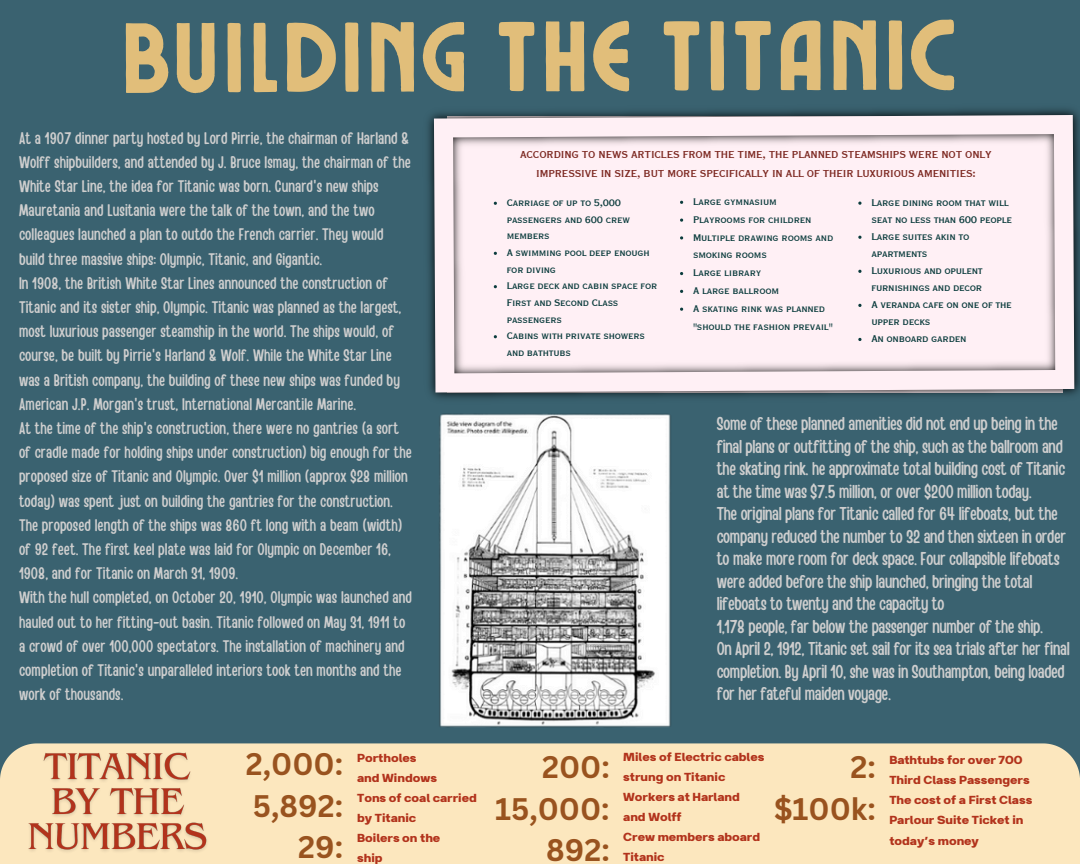
<style>
.page{position:relative;width:1080px;height:864px;background:#3a6270}
.page>*{position:absolute;margin:0;border:0;box-sizing:border-box;transform-origin:0 0}
.t1{font:99.15px "Ayr Lucidity Condensed";color:#e1be7a}
.t2{font:700 30.3px/41.7px "Canva Sans";color:#99531f;text-align:right}
.t3{font:18.45px/22.5px "Handy Casual Condensed";letter-spacing:-.02em;color:#cecece}
.t4{font:16.65px/24.2px "Handy Casual Condensed";letter-spacing:.005em;color:#cecece}
.t5{font:700 13.95px/20.2px "Breul Grotesk A";color:#b2331c}
.t6{font:13.2px/19.6px "Copperplate Gothic LT Pro 30 BC";letter-spacing:-.01em;color:#7d2922;text-align:center}
.t7{font:12.75px/17.1px "Copperplate Gothic LT Pro 30 BC";letter-spacing:-.025em;color:#0b3c3d}
.t8{font:12.6px/17.9px "Copperplate Gothic LT Pro 30 BC";letter-spacing:-.015em;color:#0b3c3d}
.t9{font:12.45px/16.6px "Copperplate Gothic LT Pro 30 BC";letter-spacing:-.02em;color:#0b3c3d}
</style>
<div class="page">
<img style="left:428px;top:108px;width:652px;height:291px">
<svg style="left:434px;top:115px;width:640px;height:278px;background:#f7e9ee"></svg>
<svg style="left:680px;top:236px;width:3px;height:4px"></svg>
<svg style="left:858px;top:202px;width:4px;height:3px"></svg>
<svg style="left:858px;top:236px;width:4px;height:3px"></svg>
<svg style="left:858px;top:270px;width:4px;height:3px"></svg>
<svg style="left:858px;top:304px;width:4px;height:3px"></svg>
<svg style="left:858px;top:338px;width:4px;height:3px"></svg>
<div style="left:0;top:743px;width:1080px;height:121px;background:#fce7be"></div>
<img style="left:22px;top:747px;width:193px;height:115px">
<img style="left:439px;top:413px;width:231px;height:315px">
<h4 class="t1" style="left:121px;top:-8px;width:833px">BUILDING THE TITANIC</h4>
<h1 class="t4" style="left:19px;top:125px;width:395px">At a 1907 dinner party hosted by Lord Pirrie, the chairman of Harland &amp; Wolff shipbuilders, and attended by J. Bruce Ismay, the chairman of the White Star Line, the idea for Titanic was born. Cunard's new ships Mauretania and Lusitania were the talk of the town, and the two colleagues launched a plan to outdo the French carrier. They would build three massive ships: Olympic, Titanic, and Gigantic.<br>In 1908, the British White Star Lines announced the construction of Titanic and its sister ship, Olympic. Titanic was planned as the largest, most luxurious passenger steamship in the world. The ships would, of course, be built by Pirrie's Harland &amp; Wolf. While the White Star Line was a British company, the building of these new ships was funded by American J.P. Morgan's trust, International Mercantile Marine.<br>At the time of the ship's construction, there were no gantries (a sort of cradle made for holding ships under construction) big enough for the proposed size of Titanic and Olympic. Over $1 million (approx $28 million today) was spent just on building the gantries for the construction.<br>The proposed length of the ships was 860 ft long with a beam (width) of 92 feet. The first keel plate was laid for Olympic on December 16, 1908, and for Titanic on March 31, 1909.<br>With the hull completed, on October 20, 1910, Olympic was launched and hauled out to her fitting-out basin. Titanic followed on May 31, 1911 to a crowd of over 100,000 spectators. The installation of machinery and completion of Titanic's unparalleled interiors took ten months and the work of thousands.</h1>
<h5 class="t6" style="left:520px;top:145px;width:473px">ACCORDING TO NEWS ARTICLES FROM THE TIME, THE PLANNED STEAMSHIPS WERE NOT ONLY<br>IMPRESSIVE IN SIZE, BUT MORE SPECIFICALLY IN ALL OF THEIR LUXURIOUS AMENITIES:</h5>
<p class="t9" style="left:507px;top:195px;width:125px">Carriage of up to 5,000 passengers and 600 crew members</p>
<p class="t9" style="left:507px;top:245px;width:144px">A swimming pool deep enough for diving</p>
<p class="t9" style="left:507px;top:278px;width:152px">Large deck and cabin space for<br>First and Second Class passengers</p>
<p class="t9" style="left:507px;top:328px;width:140px">Cabins with private showers and bathtubs</p>
<p class="t8" style="left:693px;top:193px;width:85px">Large gymnasium</p>
<p class="t8" style="left:693px;top:211px;width:120px">Playrooms for children</p>
<p class="t8" style="left:693px;top:229px;width:142px">Multiple drawing rooms and smoking rooms</p>
<p class="t8" style="left:693px;top:264px;width:70px">Large library</p>
<p class="t8" style="left:693px;top:282px;width:88px">A large ballroom</p>
<p class="t8" style="left:693px;top:300px;width:141px">A skating rink was planned "should the fashion prevail"</p>
<p class="t7" style="left:872px;top:194px;width:142px">Large dining room that will seat no less than 600 people</p>
<p class="t7" style="left:872px;top:228px;width:99px">Large suites akin to apartments</p>
<p class="t7" style="left:872px;top:263px;width:113px">Luxurious and opulent furnishings and decor</p>
<p class="t7" style="left:872px;top:297px;width:142px">A veranda cafe on one of the upper decks</p>
<p class="t7" style="left:872px;top:331px;width:96px">An onboard garden</p>
<p class="t3" style="left:717px;top:412px;width:354px">Some of these planned amenities did not end up being in the final plans or outfitting of the ship, such as the ballroom and the skating rink. he approximate total building cost of Titanic at the time was $7.5 million, or over $200 million today.<br>The original plans for Titanic called for 64 lifeboats, but the company reduced the number to 32 and then sixteen in order to make more room for deck space. Four collapsible lifeboats were added before the ship launched, bringing the total lifeboats to twenty and the capacity to<br>1,178 people, far below the passenger number of the ship.<br>On April 2, 1912, Titanic set sail for its sea trials after her final completion. By April 10, she was in Southampton, being loaded for her fateful maiden voyage.</p>
<h6 class="t5" style="left:623px;top:745px;width:143px">Miles of Electric cables strung on Titanic</h6>
<h3 class="t5" style="left:623px;top:785px;width:118px">Workers at Harland and Wolff</h3>
<h6 class="t5" style="left:623px;top:825px;width:138px">Crew members aboard<br>Titanic</h6>
<p class="t2" style="left:246px;top:743px;width:99px">2,000:<br>5,892:<br>29:</p>
<h4 class="t2" style="left:495px;top:746px;width:116px">200:<br>15,000:<br>892:</h4>
<p class="t2" style="left:774px;top:746px;width:103px">2: $100k:</p>
<h3 class="t5" style="left:357px;top:746px;width:81px">Portholes and Windows</h3>
<h6 class="t5" style="left:357px;top:786px;width:121px">Tons of coal carried by Titanic</h6>
<h6 class="t5" style="left:357px;top:826px;width:85px">Boilers on the ship</h6>
<h6 class="t5" style="left:889px;top:748px;width:142px">Bathtubs for over 700<br>Third Class Passengers</h6>
<h6 class="t5" style="left:889px;top:788px;width:144px">The cost of a First Class<br>Parlour Suite Ticket in today’s money</h6>
</div>
